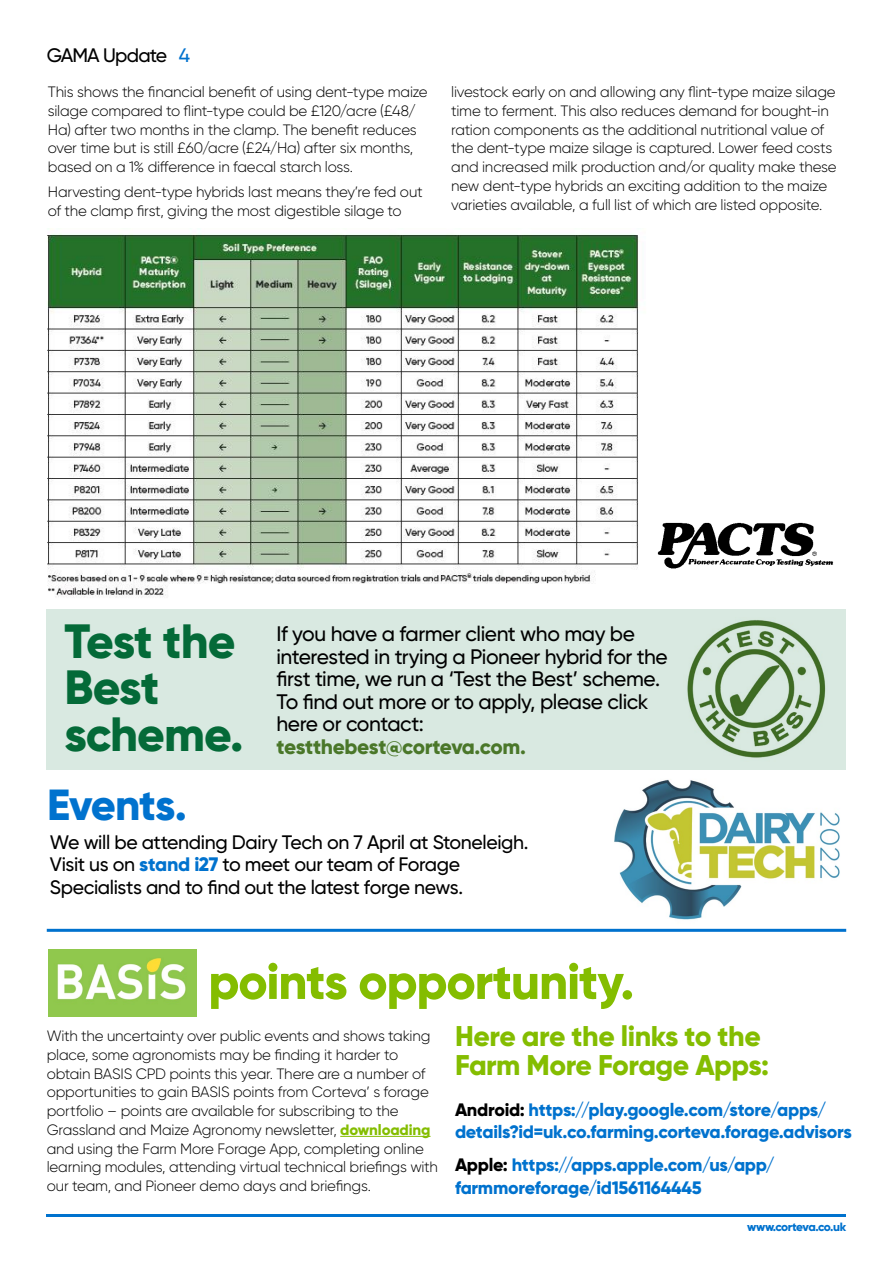
<style>
.page{position:relative;width:893px;height:1263px;background:#fff}
.page>*{position:absolute;margin:0;border:0;box-sizing:border-box;transform-origin:0 0}
.t1{font:800 49.95px "Gilroy";letter-spacing:-.025em;color:#84bd00}
.t2{font:800 48px/46.3px "Gilroy";letter-spacing:-.02em;color:#046a38}
.t3{font:800 43.5px "Gilroy";letter-spacing:-.025em;color:#0072ce}
.t4{font:800 28.5px/28.5px "Gilroy";letter-spacing:-.02em;color:#84bd00}
.t5{font:500 21px/22.5px "Gilroy";letter-spacing:-.02em;color:#000}
.t6{font:800 21px "Gilroy";letter-spacing:-.02em;color:#4a7729}
.t7{font:500 19.5px/22.5px "Gilroy";letter-spacing:-.02em;color:#000}
.t8{font:500 19.5px "Gilroy";letter-spacing:-.045em;color:#000}
.t9{font:800 18px/22.5px "Gilroy";letter-spacing:-.02em;color:#0072ce}
.t10{font:300 15px/18.8px "Gilroy";letter-spacing:-.015em;color:#000}
.t11{font:800 12px "Gilroy";letter-spacing:-.04em;color:#0072ce}
.s1{color:#0072ce}
.s2{font-weight:800;color:#0072ce}
.s3{font-weight:800;color:#84bd00}
.s4{color:#000}
</style>
<div class="page">
<hr style="left:47px;top:1214px;width:799px;height:2px;background:#0072ce">
<img style="left:47px;top:234px;width:592px;height:363px">
<img style="left:657px;top:522px;width:177px;height:47px">
<div style="left:47px;top:609px;width:799px;height:161px;background:#d9e9e1"></div>
<hr style="left:340px;top:1136px;width:90px;height:1px;background:#84bd00">
<img style="left:687px;top:620px;width:139px;height:138px">
<img style="left:614px;top:779px;width:226px;height:141px">
<hr style="left:47px;top:929px;width:799px;height:3px;background:#0072ce">
<img style="left:48px;top:949px;width:148px;height:67px">
<h3 class="t8" style="left:47px;top:43px;width:145px">GAMA Update <span class="s1">4</span></h3>
<p class="t10" style="left:48px;top:82px;width:381px">This shows the financial benefit of using dent-type maize silage compared to flint-type could be £120/acre (£48/ Ha) after two months in the clamp. The benefit reduces over time but is still £60/acre (£24/Ha) after six months, based on a 1% difference in faecal starch loss.</p>
<p class="t10" style="left:48px;top:182px;width:376px">Harvesting dent-type hybrids last means they’re fed out of the clamp first, giving the most digestible silage to</p>
<p class="t10" style="left:451px;top:82px;width:387px">livestock early on and allowing any flint-type maize silage time to ferment. This also reduces demand for bought-in ration components as the additional nutritional value of the dent-type maize silage is captured. Lower feed costs and increased milk production and/or quality make these new dent-type hybrids an exciting addition to the maize varieties available, a full list of which are listed opposite.</p>
<h2 class="t2" style="left:64px;top:617px;width:181px">Test the<br>Best scheme.</h2>
<h3 class="t3" style="left:47px;top:777px;width:141px">Events.</h3>
<h3 class="t5" style="left:276px;top:622px;width:393px">If you have a farmer client who may be interested in trying a Pioneer hybrid for the first time, we run a ‘Test the Best’ scheme.<br>To find out more or to apply, please click here or contact:</h3>
<h3 class="t6" style="left:276px;top:733px;width:251px">testthebest@corteva.com.</h3>
<h3 class="t7" style="left:50px;top:830px;width:480px">We will be attending Dairy Tech on 7 April at Stoneleigh.<br>Visit us on <span class="s2">stand i27</span> to meet our team of Forage<br>Specialists and to find out the latest forge news.</h3>
<h1 class="t1" style="left:208px;top:950px;width:427px">points opportunity.</h1>
<p class="t10" style="left:47px;top:1026px;width:393px">With the uncertainty over public events and shows taking place, some agronomists may be finding it harder to obtain BASIS CPD points this year. There are a number of opportunities to gain BASIS points from Corteva’ s forage portfolio – points are available for subscribing to the Grassland and Maize Agronomy newsletter, <span class="s3">downloading </span>and using the Farm More Forage App, completing online learning modules, attending virtual technical briefings with our team, and Pioneer demo days and briefings.</p>
<h3 class="t4" style="left:455px;top:1022px;width:316px">Here are the links to the<br>Farm More Forage Apps:</h3>
<p class="t9" style="left:455px;top:1098px;width:398px"><span class="s4">Android:</span> https://play.google.com/store/apps/ details?id=uk.co.farming.corteva.forage.advisors</p>
<p class="t9" style="left:455px;top:1153px;width:321px"><span class="s4">Apple:</span> https://apps.apple.com/us/app/ farmmoreforage/id1561164445</p>
<p class="t11" style="left:747px;top:1219px;width:100px">www.corteva.co.uk</p>
</div>
